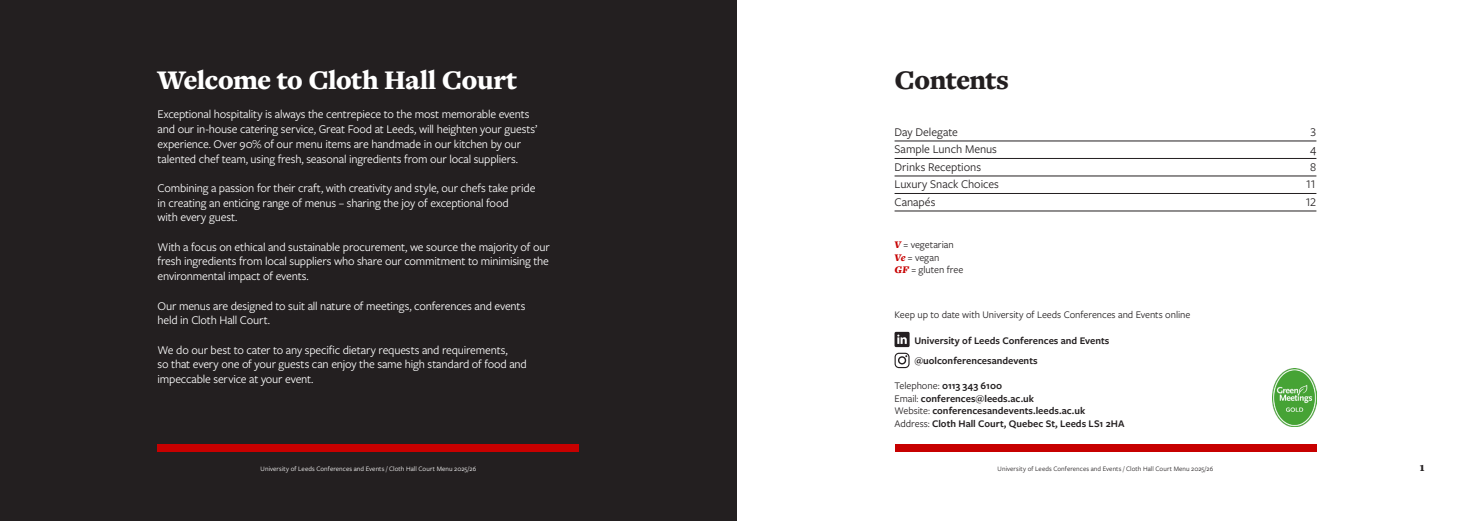
<style>
.page{position:relative;width:1474px;height:521px;background:#fff}
.page>*{position:absolute;margin:0;border:0;box-sizing:border-box;transform-origin:0 0}
.t1{font:900 28px "Freight Text Pro";letter-spacing:-.025em;color:#fff}
.t2{font:900 28px "Freight Text Pro";letter-spacing:-.025em;color:#231f20}
.t3{font:12.25px/14.7px "Freight Sans Pro";letter-spacing:-.015em;color:#fff}
.t4{font:12.25px "Freight Sans Pro";letter-spacing:-.005em;color:#231f20}
.t5{font:900 12.25px "Freight Text Pro";color:#231f20}
.t6{font:600 10.5px "Freight Sans Pro";color:#231f20}
.t7{font:10.5px "Freight Sans Pro";letter-spacing:-.005em;color:#231f20}
.t8{font:7px "Freight Sans Pro";letter-spacing:.01em;color:#fff}
.t9{font:7px "Freight Sans Pro";letter-spacing:.01em;color:#231f20}
.s1{font-family:"Freight Text Pro";font-weight:900;font-style:italic;color:#c70000}
.s2{font-weight:400}
</style>
<div class="page">
<div style="left:0;top:0;width:737px;height:521px;background:#231f20"></div>
<div style="left:158px;top:444px;width:421px;height:7px;background:#c70000"></div>
<hr style="left:894px;top:141px;width:422px;height:1px;background:#231f20">
<hr style="left:894px;top:158px;width:422px;height:1px;background:#231f20">
<hr style="left:894px;top:176px;width:422px;height:1px;background:#231f20">
<hr style="left:894px;top:193px;width:422px;height:1px;background:#231f20">
<hr style="left:894px;top:211px;width:422px;height:1px;background:#231f20">
<div style="left:894px;top:444px;width:422px;height:7px;background:#c70000"></div>
<svg style="left:894px;top:353px;width:15px;height:15px"></svg>
<svg style="left:894px;top:332px;width:15px;height:15px"></svg>
<img style="left:1272px;top:369px;width:44px;height:58px">
<p class="t1" style="left:158px;top:61px;width:361px">Welcome to Cloth Hall Court</p>
<p class="t3" style="left:158px;top:107px;width:381px">Exceptional hospitality is always the centrepiece to the most memorable events and our in-house catering service, Great Food at Leeds, will heighten your guests’ experience. Over 90% of our menu items are handmade in our kitchen by our talented chef team, using fresh, seasonal ingredients from our local suppliers.</p>
<p class="t3" style="left:158px;top:180px;width:379px">Combining a passion for their craft, with creativity and style, our chefs take pride in creating an enticing range of menus – sharing the joy of exceptional food<br>with every guest.</p>
<p class="t3" style="left:158px;top:239px;width:393px;text-align:justify">With a focus on ethical and sustainable procurement, we source the majority of our fresh ingredients from local suppliers who share our commitment to minimising the environmental impact of events.</p>
<p class="t3" style="left:158px;top:298px;width:369px">Our menus are designed to suit all nature of meetings, conferences and events held in Cloth Hall Court.</p>
<p class="t3" style="left:158px;top:342px;width:371px">We do our best to cater to any specific dietary requests and requirements,<br>so that every one of your guests can enjoy the same high standard of food and impeccable service at your event.</p>
<p class="t2" style="left:894px;top:61px;width:116px">Contents</p>
<p class="t4" style="left:894px;top:124px;width:65px">Day Delegate</p>
<p class="t4" style="left:1310px;top:124px;width:8px">3</p>
<p class="t4" style="left:894px;top:141px;width:104px">Sample Lunch Menus</p>
<p class="t4" style="left:1310px;top:141px;width:8px">4</p>
<p class="t4" style="left:894px;top:159px;width:88px">Drinks Receptions</p>
<p class="t4" style="left:1310px;top:159px;width:8px">8</p>
<p class="t4" style="left:894px;top:176px;width:106px">Luxury Snack Choices</p>
<p class="t4" style="left:1305px;top:176px;width:13px">11</p>
<p class="t4" style="left:894px;top:194px;width:42px">Canapés</p>
<p class="t4" style="left:1304px;top:194px;width:13px">12</p>
<p class="t7" style="left:894px;top:237px;width:61px"><span class="s1">V</span> = vegetarian</p>
<p class="t7" style="left:894px;top:250px;width:46px"><span class="s1">Ve</span> = vegan</p>
<p class="t7" style="left:894px;top:263px;width:70px"><span class="s1">GF</span> = gluten free</p>
<p class="t7" style="left:894px;top:308px;width:297px">Keep up to date with University of Leeds Conferences and Events online</p>
<p class="t6" style="left:914px;top:333px;width:196px">University of Leeds Conferences and Events</p>
<p class="t6" style="left:914px;top:353px;width:125px">@uolconferencesandevents</p>
<p class="t6" style="left:894px;top:378px;width:109px"><span class="s2">Telephone:</span> 0113 343 6100</p>
<p class="t6" style="left:894px;top:391px;width:141px"><span class="s2">Email:</span> conferences@leeds.ac.uk</p>
<p class="t6" style="left:894px;top:403px;width:192px"><span class="s2">Website:</span> conferencesandevents.leeds.ac.uk</p>
<p class="t6" style="left:894px;top:416px;width:231px"><span class="s2">Address:</span> Cloth Hall Court, Quebec St, Leeds LS1 2HA</p>
<p class="t8" style="left:261px;top:464px;width:217px">University of Leeds Conferences and Events / Cloth Hall Court Menu 2025/26</p>
<p class="t9" style="left:997px;top:464px;width:217px">University of Leeds Conferences and Events / Cloth Hall Court Menu 2025/26</p>
<p class="t5" style="left:1419px;top:459px;width:6px">1</p>
</div>
